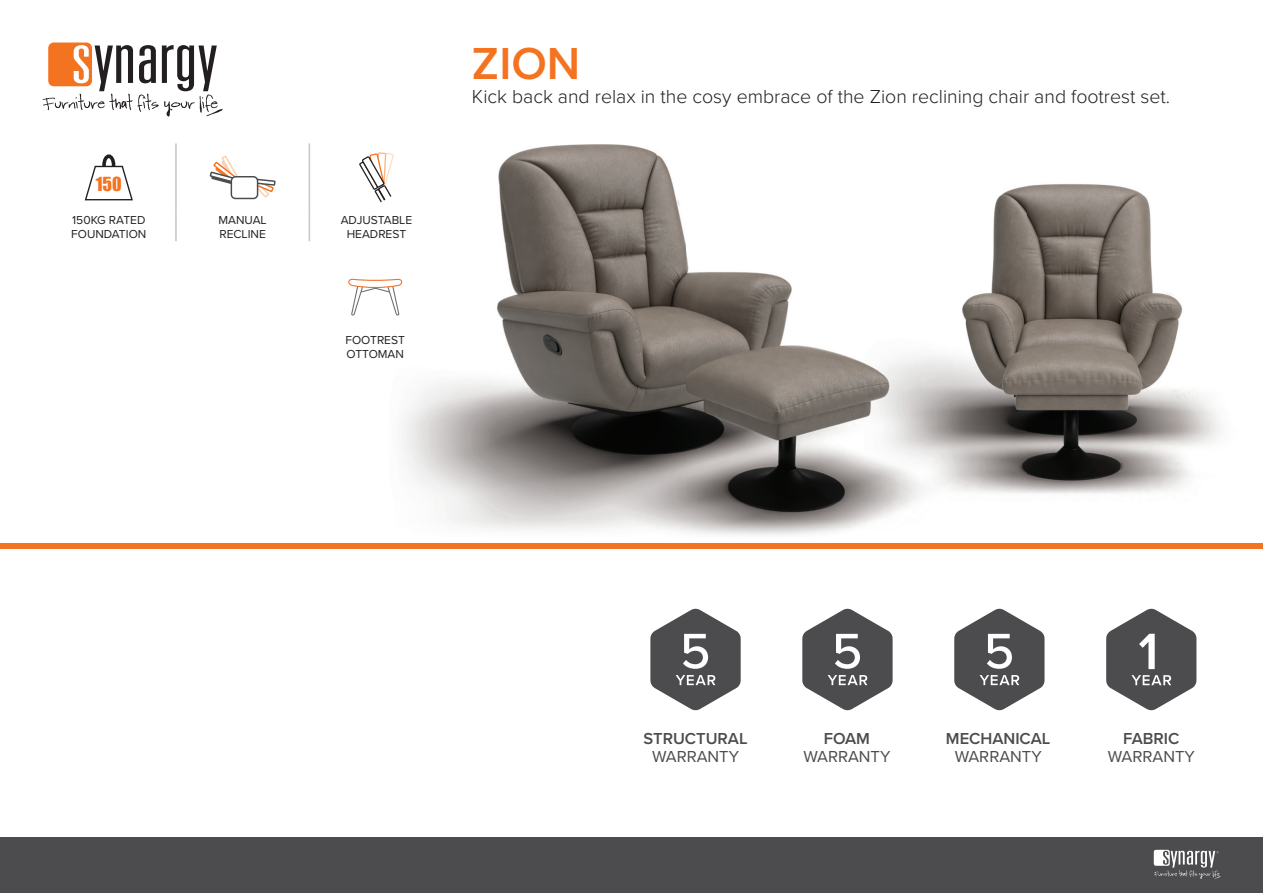
<style>
.page{position:relative;width:1263px;height:893px;background:#fff}
.page>*{position:absolute;margin:0;border:0;box-sizing:border-box;transform-origin:0 0}
.t1{font:600 46.5px "Proxima Nova";color:#f47321}
.t2{font:300 19.5px "Proxima Nova";color:#231f20}
.t3{font:17.85px "Impact";color:#f47321}
.t4{font:16.5px "Proxima Nova";color:#4c4c4f}
.t5{font:600 16.5px "Proxima Nova";color:#4c4c4f}
.t6{font:12px/14.4px "Proxima Nova";color:#231f20}
</style>
<div class="page">
<div style="left:48px;top:43px;width:44px;height:43px;background:#f47321;border-radius:6px"></div>
<svg style="left:43px;top:45px;width:180px;height:72px"></svg>
<div style="left:0;top:543px;width:1263px;height:6px;background:#f47321"></div>
<div style="left:0;top:838px;width:1263px;height:55px;background:#4c4c4f"></div>
<svg style="left:1154px;top:850px;width:66px;height:29px"></svg>
<svg style="left:802px;top:609px;width:91px;height:101px"></svg>
<svg style="left:650px;top:609px;width:91px;height:101px"></svg>
<svg style="left:954px;top:609px;width:90px;height:101px"></svg>
<img style="left:713px;top:184px;width:507px;height:317px">
<img style="left:351px;top:144px;width:362px;height:390px">
<img style="left:712px;top:501px;width:201px;height:34px">
<hr style="left:308px;top:143px;width:2px;height:68px;background:#c9cacc">
<hr style="left:308px;top:211px;width:2px;height:30px;background:#c9cacc">
<hr style="left:175px;top:143px;width:2px;height:68px;background:#c9cacc">
<hr style="left:175px;top:211px;width:2px;height:30px;background:#c9cacc">
<div style="left:102px;top:154px;width:13px;height:22px;border:4px solid #231f20;border-radius:50%"></div>
<svg style="left:84px;top:165px;width:49px;height:36px"></svg>
<svg style="left:209px;top:155px;width:29px;height:41px"></svg>
<svg style="left:249px;top:178px;width:27px;height:22px"></svg>
<div style="left:231px;top:177px;width:27px;height:22px;background:#fff;border-radius:4px"></div>
<div style="left:231px;top:176px;width:27px;height:23px;border:1px solid #4b4c4d;border-radius:4px"></div>
<svg style="left:358px;top:151px;width:37px;height:83px"></svg>
<svg style="left:348px;top:279px;width:54px;height:37px"></svg>
<svg style="left:1106px;top:609px;width:90px;height:101px"></svg>
<p class="t3" style="left:96px;top:171px;width:27px">150</p>
<p class="t6" style="left:71px;top:212px;width:77px">150KG RATED<br>FOUNDATION</p>
<p class="t6" style="left:219px;top:212px;width:50px">MANUAL<br>RECLINE</p>
<p class="t6" style="left:341px;top:212px;width:73px;text-align:center">ADJUSTABLE<br>HEADREST</p>
<p class="t6" style="left:345px;top:332px;width:61px">FOOTREST<br>OTTOMAN</p>
<h1 class="t1" style="left:472px;top:29px;width:110px">ZION</h1>
<p class="t2" style="left:472px;top:82px;width:700px">Kick back and relax in the cosy embrace of the Zion reclining chair and footrest set.</p>
<p class="t5" style="left:643px;top:726px;width:106px">STRUCTURAL</p>
<p class="t4" style="left:652px;top:744px;width:88px">WARRANTY</p>
<p class="t5" style="left:824px;top:726px;width:48px">FOAM</p>
<p class="t4" style="left:803px;top:744px;width:88px">WARRANTY</p>
<p class="t5" style="left:946px;top:726px;width:106px">MECHANICAL</p>
<p class="t4" style="left:955px;top:744px;width:88px">WARRANTY</p>
<p class="t5" style="left:1123px;top:726px;width:58px">FABRIC</p>
<p class="t4" style="left:1108px;top:744px;width:88px">WARRANTY</p>
</div>
